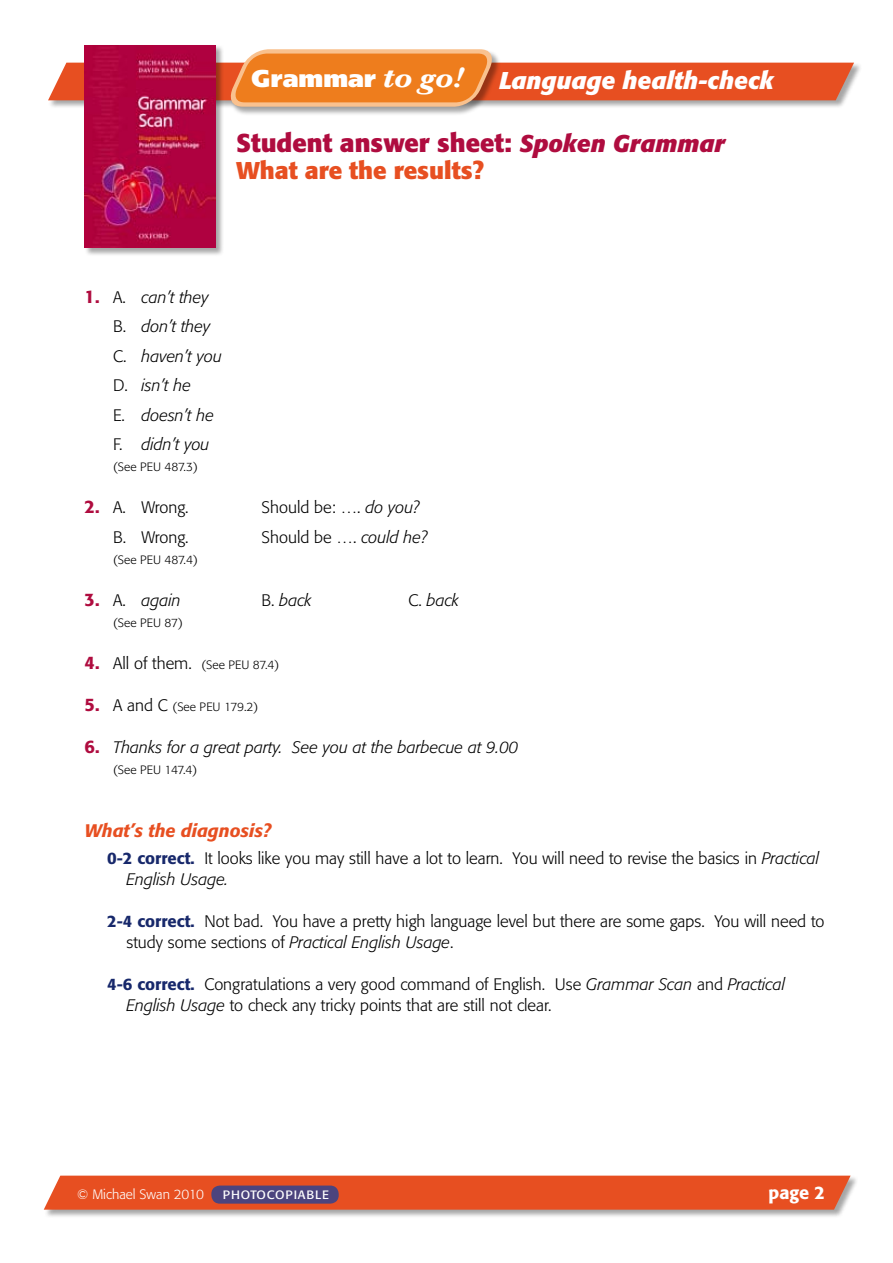
<style>
.page{position:relative;width:893px;height:1263px;background:#fff}
.page>*{position:absolute;margin:0;border:0;box-sizing:border-box;transform-origin:0 0}
.t1{font:700 25.5px "Formata";color:#af0c3f}
.t2{font:italic 700 24px "Formata";color:#fff}
.t3{font:700 24px "Formata";color:#e74f21}
.t4{font:italic 500 18px "Formata";color:#e74f21}
.t5{font:500 18px "Formata";color:#fff}
.t6{font:300 16.5px/21px "Formata";color:#000}
.t7{font:italic 300 16.5px/29.5px "Formata";color:#000}
.t8{font:300 13.5px "Formata";color:#fff}
.t9{font:300 12px "Formata";color:#000}
.t10{font:12px "Formata";letter-spacing:.06em;color:#fff;scale:1.05 1}
.s1{font-family:"Frutiger";font-weight:900;font-style:normal;font-size:24.3px}
.s2{font-family:"Baskerville";font-size:30px}
.s3{font-style:italic;font-size:24px}
.s4{font-weight:500;font-style:normal;font-size:18px;color:#af0c3f}
.s5{font-style:normal}
.s6{font-weight:500;font-size:18px;color:#af0c3f}
.s7{font-style:italic}
.s8{font-size:16.5px}
.s9{font-weight:500;color:#17286b}
</style>
<div class="page">
<div style="left:43px;top:1175px;width:815px;height:43px;background:#000;opacity:.35"></div>
<svg style="left:44px;top:1175px;width:807px;height:35px;background:#e6562b"></svg>
<div style="left:211px;top:1185px;width:128px;height:18px;background:#4c447e;border-radius:9px"></div>
<div style="left:230px;top:49px;width:270px;height:67px;background:#000;opacity:.35"></div>
<svg style="left:48px;top:49px;width:806px;height:60px"></svg>
<div style="left:84px;top:45px;width:141px;height:212px;background:#000;opacity:.35"></div>
<img style="left:85px;top:45px;width:131px;height:203px">
<h2 class="t2" style="left:252px;top:65px;width:524px"><span class="s1">Grammar</span> <span class="s2">to go!</span> Language health-check</h2>
<h1 class="t1" style="left:236px;top:127px;width:490px">Student answer sheet: <span class="s3">Spoken Grammar</span></h1>
<h2 class="t3" style="left:236px;top:156px;width:249px">What are the results?</h2>
<p class="t7" style="left:113px;top:282px;width:110px;text-indent:-28px"><span class="s4">1.</span> <span class="s5">A.</span> can’t they<br><span class="s5">B.</span> don’t they<br><span class="s5">C.</span> haven’t you<br><span class="s5">D.</span> isn’t he<br><span class="s5">E.</span> doesn’t he<br><span class="s5">F.</span> didn’t you</p>
<p class="t9" style="left:113px;top:460px;width:86px">(See PEU 487.3)</p>
<p class="t6" style="left:85px;top:497px;width:106px"><span class="s6">2.</span> A. Wrong.</p>
<p class="t6" style="left:262px;top:497px;width:159px">Should be: …. <span class="s7">do you?</span></p>
<p class="t6" style="left:113px;top:527px;width:77px">B. Wrong.</p>
<p class="t6" style="left:262px;top:527px;width:167px">Should be …. <span class="s7">could he?</span></p>
<p class="t9" style="left:113px;top:552px;width:86px">(See PEU 487.4)</p>
<p class="t7" style="left:85px;top:585px;width:98px"><span class="s4">3.</span> <span class="s5">A.</span> again</p>
<p class="t7" style="left:262px;top:585px;width:52px"><span class="s5">B.</span> back</p>
<p class="t7" style="left:409px;top:585px;width:52px"><span class="s5">C.</span> back</p>
<p class="t9" style="left:113px;top:615px;width:71px">(See PEU 87)</p>
<p class="t9" style="left:85px;top:657px;width:196px"><span class="s6">4.</span> <span class="s8">All of them.</span> (See PEU 87.4)</p>
<p class="t9" style="left:85px;top:699px;width:175px"><span class="s6">5.</span> <span class="s8">A and C</span> (See PEU 179.2)</p>
<p class="t7" style="left:85px;top:732px;width:435px"><span class="s4">6.</span> Thanks for a great party. See you at the barbecue at 9.00</p>
<p class="t9" style="left:113px;top:762px;width:86px">(See PEU 147.4)</p>
<p class="t4" style="left:85px;top:819px;width:188px">What’s the diagnosis?</p>
<p class="t6" style="left:127px;top:848px;width:694px;text-indent:-19px"><span class="s9">0-2 correct.</span> It looks like you may still have a lot to learn. You will need to revise the basics in <span class="s7">Practical<br>English Usage.</span></p>
<p class="t6" style="left:127px;top:911px;width:699px;text-indent:-19px"><span class="s9">2-4 correct.</span> Not bad. You have a pretty high language level but there are some gaps. You will need to study some sections of <span class="s7">Practical English Usage</span>.</p>
<p class="t6" style="left:127px;top:974px;width:660px;text-indent:-19px"><span class="s9">4-6 correct.</span> Congratulations a very good command of English. Use <span class="s7">Grammar Scan</span> and <span class="s7">Practical<br>English Usage</span> to check any tricky points that are still not clear.</p>
<p class="t8" style="left:77px;top:1186px;width:128px">© Michael Swan 2010</p>
<p class="t10" style="left:223px;top:1187px;width:102px">PHOTOCOPIABLE</p>
<p class="t5" style="left:768px;top:1181px;width:58px">page 2</p>
</div>
